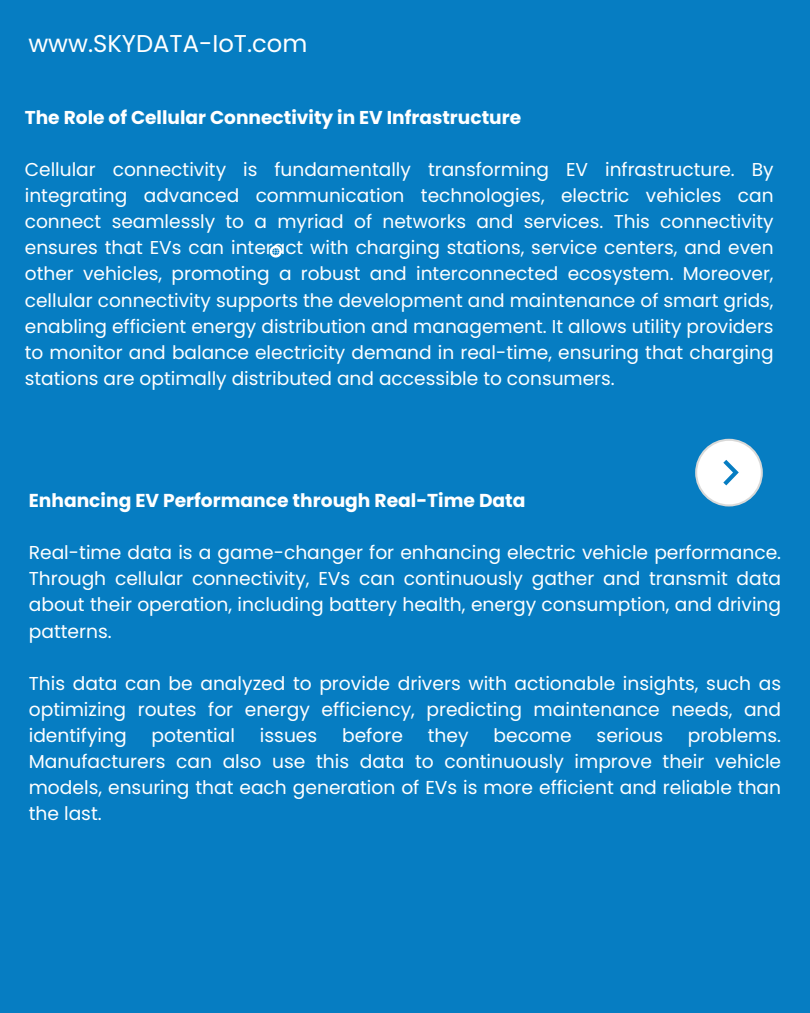
<style>
.page{position:relative;width:810px;height:1013px;background:#fff}
.page>*{position:absolute;margin:0;border:0;box-sizing:border-box;transform-origin:0 0}
.t1{font:24.3px "Poppins";color:#fff}
.t2{font:18.7px/26.1px "Poppins";color:#fff;text-align:justify}
.t3{font:700 18.7px "Poppins";color:#fff}
.t4{font:18.6px/26px "Poppins";color:#fff;text-align:justify}
.t5{font:700 18.6px "Poppins";color:#fff}
</style>
<div class="page">
<div style="left:0;top:0;width:810px;height:1012px;background:#067dc2"></div>
<svg style="left:270px;top:246px;width:12px;height:11px"></svg>
<svg style="left:695px;top:439px;width:68px;height:67px"></svg>
<p class="t1" style="left:28px;top:27px;width:280px">www.SKYDATA-IoT.com</p>
<h1 class="t5" style="left:25px;top:105px;width:498px">The Role of Cellular Connectivity in EV Infrastructure</h1>
<h2 class="t4" style="left:25px;top:157px;width:750px">Cellular connectivity is fundamentally transforming EV infrastructure. By integrating advanced communication technologies, electric vehicles can connect seamlessly to a myriad of networks and services. This connectivity ensures that EVs can interact with charging stations, service centers, and even other vehicles, promoting a robust and interconnected ecosystem. Moreover, cellular connectivity supports the development and maintenance of smart grids, enabling efficient energy distribution and management. It allows utility providers to monitor and balance electricity demand in real-time, ensuring that charging stations are optimally distributed and accessible to consumers.</h2>
<p class="t3" style="left:29px;top:487px;width:498px">Enhancing EV Performance through Real-Time Data</p>
<p class="t2" style="left:29px;top:539px;width:754px">Real-time data is a game-changer for enhancing electric vehicle performance.<br>Through cellular connectivity, EVs can continuously gather and transmit data about their operation, including battery health, energy consumption, and driving patterns.</p>
<h2 class="t2" style="left:29px;top:670px;width:754px">This data can be analyzed to provide drivers with actionable insights, such as optimizing routes for energy efficiency, predicting maintenance needs, and identifying</h2>
<h2 class="t2" style="left:152px;top:722px;width:85px">potential</h2>
<h2 class="t2" style="left:260px;top:722px;width:59px">issues</h2>
<h2 class="t2" style="left:342px;top:722px;width:62px">before</h2>
<h2 class="t2" style="left:428px;top:722px;width:42px">they</h2>
<h2 class="t2" style="left:493px;top:722px;width:80px">become</h2>
<h2 class="t2" style="left:597px;top:722px;width:68px">serious</h2>
<h2 class="t2" style="left:29px;top:722px;width:754px;text-indent:659px">problems.<br>Manufacturers can also use this data to continuously improve their vehicle models, ensuring that each generation of EVs is more efficient and reliable than the last.</h2>
</div>
